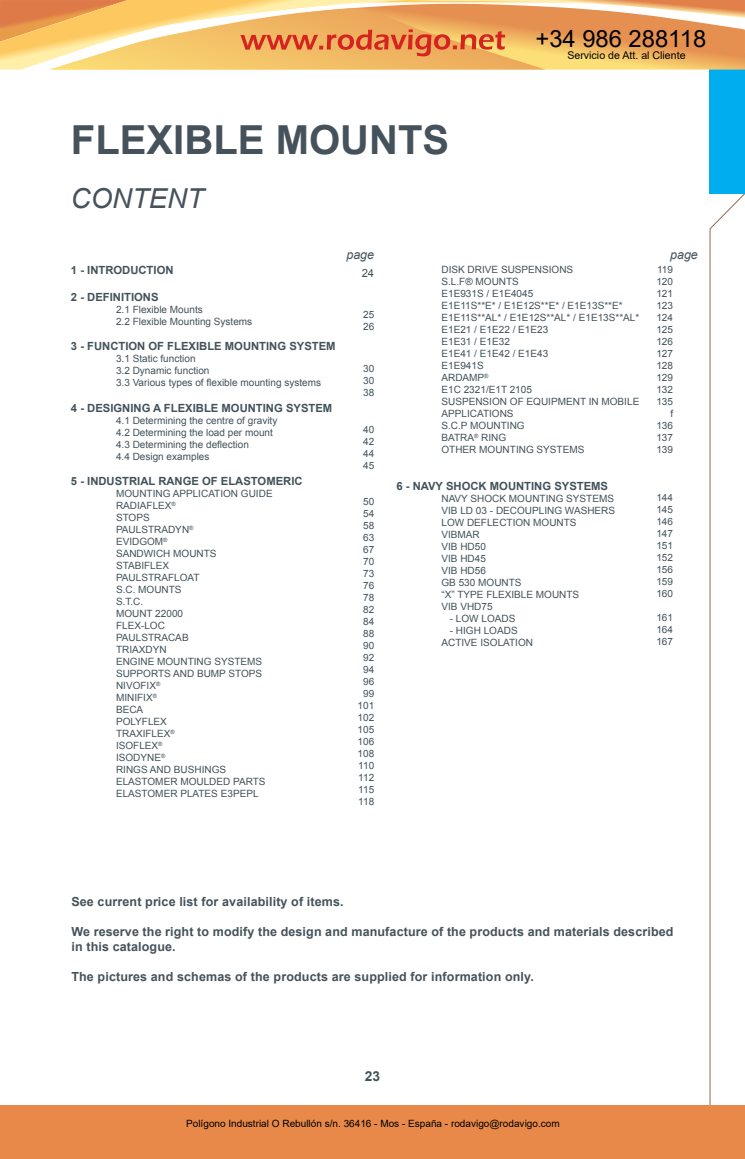
<style>
.page{position:relative;width:745px;height:1159px;background:#fff}
.page>*{position:absolute;margin:0;border:0;box-sizing:border-box;transform-origin:0 0}
.t1{font:700 40px "Arial";color:#46525b}
.t2{font:italic 27.5px "Arial";color:#46525b}
.t3{font:23.75px "Arial";color:#000}
.t4{font:700 13.75px "Arial";color:#43525a}
.t5{font:700 12.5px/15px "Arial";letter-spacing:.01em;color:#46525b}
.t6{font:italic 12.5px "Arial";color:#46525b}
.t7{font:700 11.25px "Arial";color:#43525a}
.t8{font:11.25px "Arial";color:#43525a}
.t9{font:10.62px "Arial";color:#000}
.t10{font:10px/12px "Arial";color:#43525a}
.t11{font:10px "Arial";color:#000}
</style>
<div class="page">
<svg style="left:709px;top:194px;width:35px;height:267px"></svg>
<hr style="left:709px;top:461px;width:1px;height:645px;background:#98694c">
<div style="left:709px;top:54px;width:35px;height:140px;background:#00aeef"></div>
<div style="left:0;top:1105px;width:744px;height:54px;background:#e88949"></div>
<svg style="left:0;top:0;width:744px;height:70px;background:#f0b66e"></svg>
<h3 class="t3" style="left:535px;top:22px;width:172px">+34 986 288118</h3>
<h1 class="t1" style="left:71px;top:113px;width:379px">FLEXIBLE MOUNTS</h1>
<h2 class="t2" style="left:71px;top:180px;width:134px">CONTENT</h2>
<p class="t9" style="left:567px;top:48px;width:120px">Servicio de Att. al Cliente</p>
<p class="t7" style="left:71px;top:262px;width:104px">1 - INTRODUCTION</p>
<p class="t7" style="left:71px;top:289px;width:89px">2 - DEFINITIONS</p>
<p class="t10" style="left:116px;top:303px;width:138px">2.1 Flexible Mounts<br>2.2 Flexible Mounting Systems</p>
<p class="t7" style="left:71px;top:339px;width:266px">3 - FUNCTION OF FLEXIBLE MOUNTING SYSTEM</p>
<p class="t10" style="left:116px;top:353px;width:206px">3.1 Static function<br>3.2 Dynamic function<br>3.3 Various types of flexible mounting systems</p>
<p class="t7" style="left:71px;top:400px;width:263px">4 - DESIGNING A FLEXIBLE MOUNTING SYSTEM</p>
<p class="t10" style="left:116px;top:414px;width:163px">4.1 Determining the centre of gravity<br>4.2 Determining the load per mount<br>4.3 Determining the deflection<br>4.4 Design examples</p>
<p class="t7" style="left:71px;top:474px;width:233px">5 - INDUSTRIAL RANGE OF ELASTOMERIC</p>
<p class="t10" style="left:116px;top:488px;width:158px">MOUNTING APPLICATION GUIDE<br>RADIAFLEX<sup>®<br></sup>STOPS<br>PAULSTRADYN<sup>®<br></sup>EVIDGOM<sup>®<br></sup>SANDWICH MOUNTS<br>STABIFLEX<br>PAULSTRAFLOAT<br>S.C. MOUNTS<br>S.T.C.<br>MOUNT 22000<br>FLEX-LOC<br>PAULSTRACAB<br>TRIAXDYN<br>ENGINE MOUNTING SYSTEMS<br>SUPPORTS AND BUMP STOPS<br>NIVOFIX<sup>®<br></sup>MINIFIX<sup>®<br></sup>BECA<br>POLYFLEX<br>TRAXIFLEX<sup>®<br></sup>ISOFLEX<sup>®<br></sup>ISODYNE<sup>®<br></sup>RINGS AND BUSHINGS<br>ELASTOMER MOULDED PARTS<br>ELASTOMER PLATES E3PEPL</p>
<p class="t6" style="left:346px;top:246px;width:29px">page</p>
<p class="t6" style="left:669px;top:246px;width:29px">page</p>
<p class="t8" style="left:361px;top:266px;width:14px">24</p>
<p class="t10" style="left:363px;top:308px;width:13px">25<br>26</p>
<p class="t10" style="left:363px;top:362px;width:13px;text-align:justify">30<br>30<br>38</p>
<p class="t10" style="left:363px;top:424px;width:13px;text-align:justify">40<br>42<br>44<br>45</p>
<p class="t10" style="left:357px;top:496px;width:18px;text-align:center">50<br>54<br>58<br>63<br>67<br>70<br>73<br>76<br>78<br>82<br>84<br>88<br>90<br>92<br>94<br>96<br>99<br>101<br>102<br>105<br>106<br>108<br>110<br>112<br>115<br>118</p>
<p class="t10" style="left:441px;top:263px;width:199px">DISK DRIVE SUSPENSIONS<br>S.L.F® MOUNTS<br>E1E931S / E1E4045<br>E1E11S**E* / E1E12S**E* / E1E13S**E*<br>E1E11S**AL* / E1E12S**AL* / E1E13S**AL*<br>E1E21 / E1E22 / E1E23<br>E1E31 / E1E32<br>E1E41 / E1E42 / E1E43<br>E1E941S<br>ARDAMP<sup>®<br></sup>E1C 2321/E1T 2105<br>SUSPENSION OF EQUIPMENT IN MOBILE<br>APPLICATIONS<br>S.C.P MOUNTING<br>BATRA<sup>®</sup> RING<br>OTHER MOUNTING SYSTEMS</p>
<p class="t7" style="left:396px;top:479px;width:213px">6 - NAVY SHOCK MOUNTING SYSTEMS</p>
<p class="t10" style="left:441px;top:493px;width:175px">NAVY SHOCK MOUNTING SYSTEMS<br>VIB LD 03 - DECOUPLING WASHERS<br>LOW DEFLECTION MOUNTS<br>VIBMAR<br>VIB HD50<br>VIB HD45<br>VIB HD56<br>GB 530 MOUNTS<br>“X” TYPE FLEXIBLE MOUNTS<br>VIB VHD75</p>
<p class="t10" style="left:449px;top:613px;width:67px">- LOW LOADS</p>
<p class="t10" style="left:441px;top:625px;width:93px;text-indent:8px">- HIGH LOADS<br>ACTIVE ISOLATION</p>
<p class="t10" style="left:656px;top:263px;width:18px;text-align:right">119<br>120<br>121<br>123<br>124<br>125<br>126<br>127<br>128<br>129<br>132<br>135 f<br>136<br>137<br>139</p>
<p class="t10" style="left:656px;top:491px;width:18px;text-align:justify">144<br>145<br>146<br>147<br>151<br>152<br>156<br>159<br>160</p>
<p class="t10" style="left:656px;top:611px;width:18px;text-align:justify">161<br>164<br>167</p>
<p class="t5" style="left:71px;top:894px;width:274px">See current price list for availability of items.</p>
<p class="t5" style="left:71px;top:924px;width:603px">We reserve the right to modify the design and manufacture of the products and materials described in this catalogue.</p>
<p class="t5" style="left:71px;top:969px;width:463px">The pictures and schemas of the products are supplied for information only.</p>
<h3 class="t4" style="left:364px;top:1066px;width:17px">23</h3>
<p class="t11" style="left:186px;top:1117px;width:375px">Polígono Industrial O Rebullón s/n. 36416 - Mos - España - rodavigo@rodavigo.com</p>
</div>
